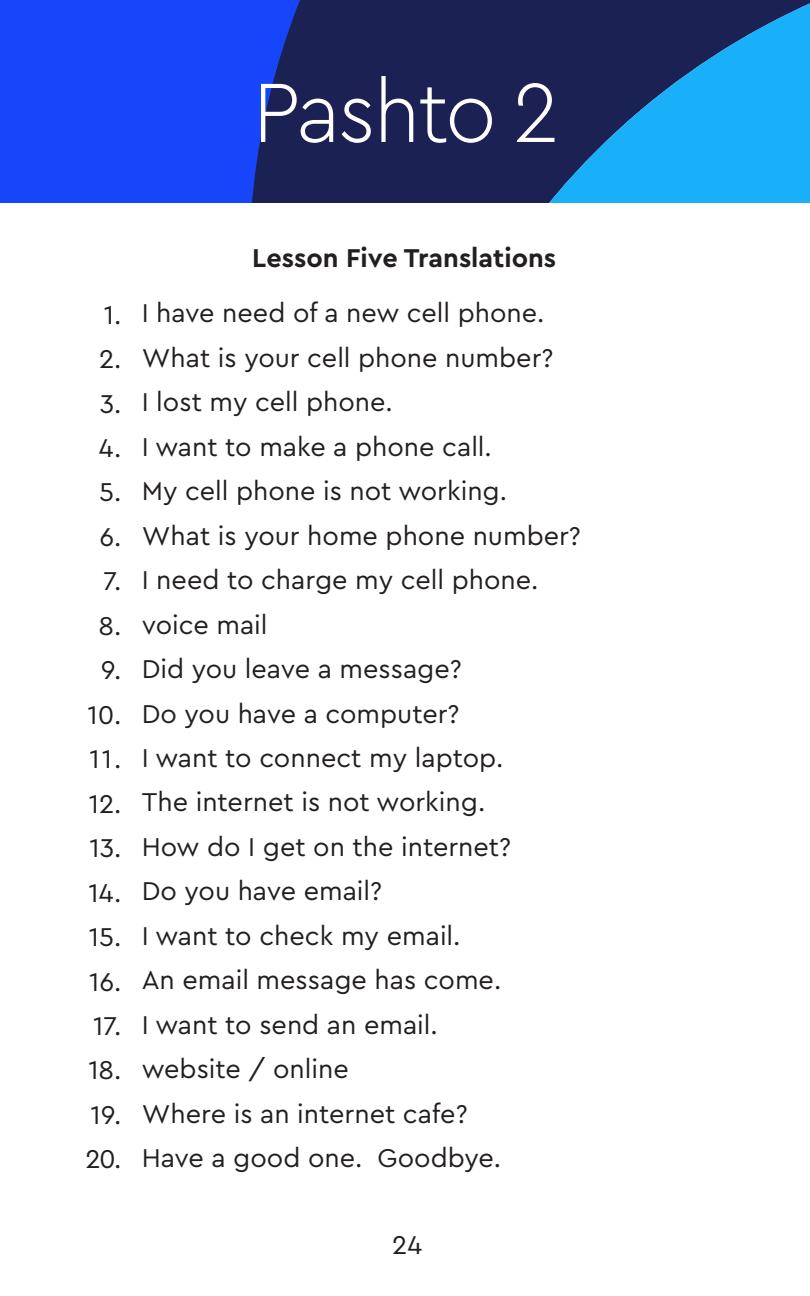
<style>
.page{position:relative;width:810px;height:1296px;background:#fff}
.page>*{position:absolute;margin:0;border:0;box-sizing:border-box;transform-origin:0 0}
.t1{font:300 87.98px "Cera PRO";letter-spacing:-.03em;color:#fff;scale:.96 1}
.t2{font:27px/44.6px "Cera PRO";color:#231f20;text-align:right}
.t3{font:700 27px "Cera PRO";color:#231f20}
</style>
<div class="page">
<div style="left:0;top:0;width:207px;height:202px;background:#1745fa"></div>
<svg style="left:207px;top:0;width:84px;height:202px;background:#183cd3"></svg>
<svg style="left:291px;top:0;width:493px;height:202px;background:#1b447d"></svg>
<div style="left:784px;top:0;width:26px;height:202px;background:#19aff9"></div>
<h1 class="t1" style="left:253px;top:54px;width:321px">Pashto 2</h1>
<p class="t2" style="left:85px;top:291px;width:38px">1.<br>2.<br>3.<br>4.<br>5.<br>6.<br>7.<br>8.<br>9.<br>10.<br>11.<br>12.<br>13.<br>14.<br>15.<br>16.<br>17.<br>18.<br>19.<br>20.</p>
<p class="t3" style="left:252px;top:240px;width:305px">Lesson Five Translations</p>
<p class="t2" style="left:142px;top:290px;width:404px">I have need of a new cell phone.</p>
<p class="t2" style="left:142px;top:334px;width:413px">What is your cell phone number?</p>
<p class="t2" style="left:142px;top:379px;width:253px">I lost my cell phone.</p>
<p class="t2" style="left:142px;top:423px;width:352px">I want to make a phone call.</p>
<p class="t2" style="left:142px;top:468px;width:367px">My cell phone is not working.</p>
<p class="t2" style="left:142px;top:512px;width:441px">What is your home phone number?</p>
<p class="t2" style="left:142px;top:557px;width:398px">I need to charge my cell phone.</p>
<p class="t2" style="left:142px;top:601px;width:127px">voice mail</p>
<p class="t2" style="left:142px;top:646px;width:322px">Did you leave a message?</p>
<p class="t2" style="left:142px;top:690px;width:319px">Do you have a computer?</p>
<p class="t2" style="left:142px;top:734px;width:363px">I want to connect my laptop.</p>
<p class="t2" style="left:142px;top:779px;width:345px">The internet is not working.</p>
<p class="t2" style="left:142px;top:823px;width:371px">How do I get on the internet?</p>
<p class="t2" style="left:142px;top:868px;width:242px">Do you have email?</p>
<p class="t2" style="left:142px;top:912px;width:320px">I want to check my email.</p>
<p class="t2" style="left:142px;top:957px;width:361px">An email message has come.</p>
<p class="t2" style="left:142px;top:1001px;width:298px">I want to send an email.</p>
<p class="t2" style="left:142px;top:1046px;width:209px">website / online</p>
<p class="t2" style="left:142px;top:1090px;width:327px">Where is an internet cafe?</p>
<p class="t2" style="left:142px;top:1135px;width:361px">Have a good one. Goodbye.</p>
<p class="t2" style="left:392px;top:1221px;width:31px">24</p>
</div>
